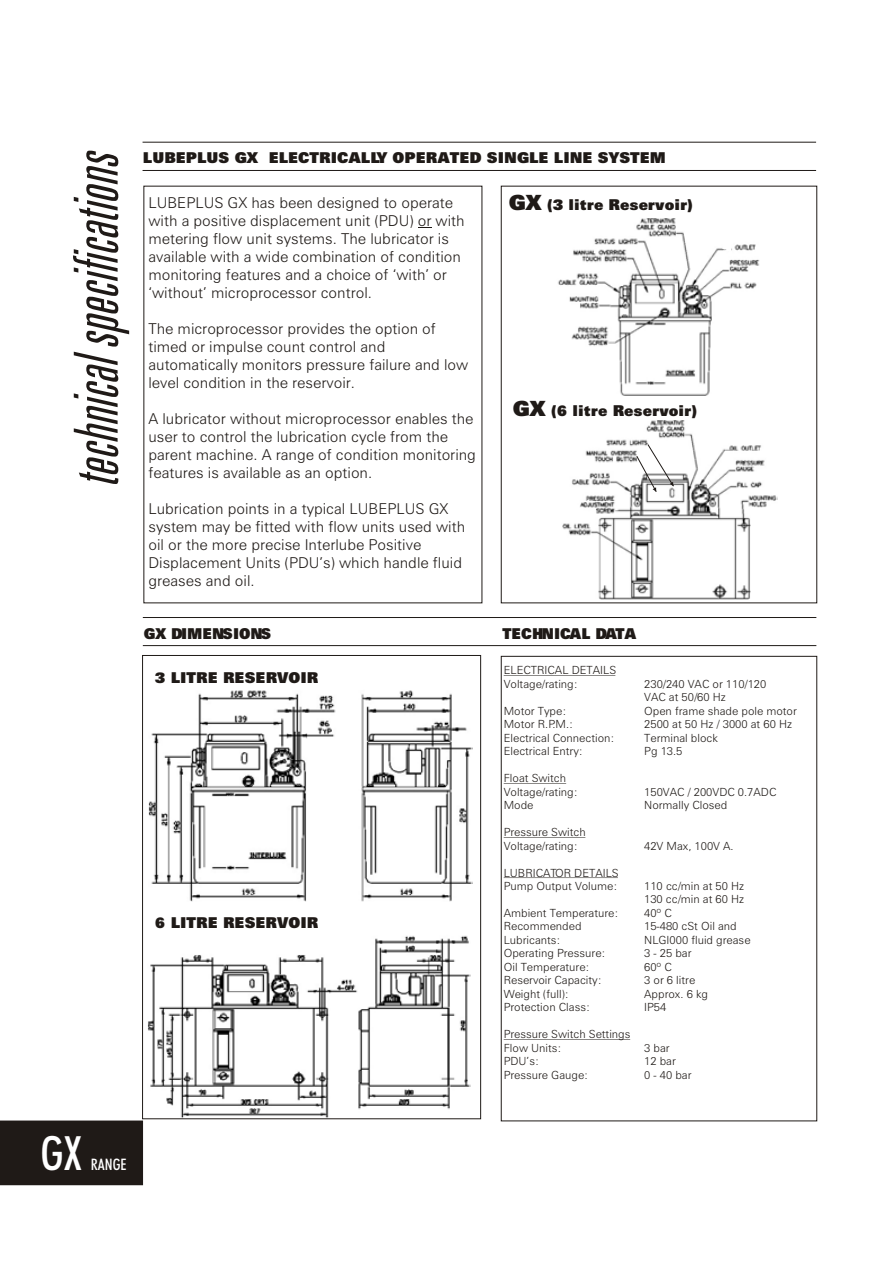
<style>
.page{position:relative;width:894px;height:1263px;background:#fff}
.page>*{position:absolute;margin:0;border:0;box-sizing:border-box;transform-origin:0 0}
.t1{font:italic 60.9px "Zurich Lt X Cn BT";color:#1f1a17}
.t2{font:47.4px "Futura Md Cn BT";color:#fff}
.t3{font:15.9px "Futura Md Cn BT";color:#fff}
.t4{font:15px/18px "Zurich Lt BT";color:#1f1a17}
.t5{font:15px "Zurich X Blk BT";color:#1f1a17}
.t6{font:15px "Zurich X Blk BT";color:#1f1a17;scale:.96 1}
.t7{font:11.25px/13.5px "Zurich Lt BT";color:#1f1a17}
.s1{font-size:21px}
</style>
<div class="page">
<img style="left:149px;top:690px;width:323px;height:212px">
<img style="left:147px;top:935px;width:324px;height:185px">
<hr style="left:143px;top:142px;width:673px;height:1px;background:#1f1a17">
<hr style="left:143px;top:170px;width:673px;height:1px;background:#1f1a17">
<div style="left:0;top:1121px;width:143px;height:64px;background:#1f1a17"></div>
<hr style="left:143px;top:617px;width:673px;height:1px;background:#1f1a17">
<hr style="left:143px;top:645px;width:673px;height:1px;background:#1f1a17">
<div style="left:501px;top:656px;width:316px;height:465px;background:#fff;border:1px solid #1f1a17"></div>
<img style="left:558px;top:218px;width:202px;height:178px">
<img style="left:562px;top:420px;width:215px;height:179px">
<hr style="left:504px;top:675px;width:111px;height:1px;background:#1f1a17">
<hr style="left:504px;top:783px;width:62px;height:1px;background:#1f1a17">
<hr style="left:504px;top:837px;width:81px;height:1px;background:#1f1a17">
<hr style="left:504px;top:878px;width:114px;height:1px;background:#1f1a17">
<hr style="left:504px;top:1039px;width:126px;height:1px;background:#1f1a17">
<div style="left:142px;top:655px;width:339px;height:464px;border:1px solid #1f1a17"></div>
<svg style="left:636px;top:444px;width:38px;height:48px"></svg>
<h1 class="t1" style="left:71px;top:488px;width:349px;rotate:-90deg">technicalspecifications</h1>
<p class="t5" style="left:143px;top:151px;width:525px">LUBEPLUS GX ELECTRICALLY OPERATED SINGLE LINE SYSTEM</p>
<p class="t4" style="left:148px;top:195px;width:318px">LUBEPLUS GX has been designed to operate with a positive displacement unit (PDU) or with metering flow unit systems. The lubricator is available with a wide combination of condition monitoring features and a choice of ‘with’ or ‘without’ microprocessor control.</p>
<p class="t4" style="left:148px;top:321px;width:321px">The microprocessor provides the option of timed or impulse count control and automatically monitors pressure failure and low level condition in the reservoir.</p>
<p class="t4" style="left:148px;top:411px;width:329px">A lubricator without microprocessor enables the user to control the lubrication cycle from the parent machine. A range of condition monitoring features is available as an option.</p>
<p class="t4" style="left:148px;top:501px;width:318px">Lubrication points in a typical LUBEPLUS GX system may be fitted with flow units used with oil or the more precise Interlube Positive Displacement Units (PDU’s) which handle fluid greases and oil.</p>
<p class="t6" style="left:502px;top:627px;width:141px">TECHNICAL DATA</p>
<p class="t5" style="left:509px;top:199px;width:186px"><span class="s1">GX</span> (3 litre Reservoir)</p>
<p class="t5" style="left:513px;top:405px;width:186px"><span class="s1">GX</span> (6 litre Reservoir)</p>
<p class="t6" style="left:144px;top:627px;width:134px">GX DIMENSIONS</p>
<p class="t5" style="left:155px;top:672px;width:165px">3 LITRE RESERVOIR</p>
<p class="t5" style="left:155px;top:917px;width:165px">6 LITRE RESERVOIR</p>
<p class="t7" style="left:504px;top:665px;width:114px">ELECTRICAL DETAILS<br>Voltage/rating:</p>
<p class="t7" style="left:644px;top:678px;width:124px">230/240 VAC or 110/120<br>VAC at 50/60 Hz</p>
<p class="t7" style="left:504px;top:705px;width:64px">Motor Type:</p>
<p class="t7" style="left:644px;top:705px;width:154px">Open frame shade pole motor</p>
<p class="t7" style="left:504px;top:718px;width:71px">Motor R.P.M.:</p>
<p class="t7" style="left:644px;top:718px;width:149px">2500 at 50 Hz / 3000 at 60 Hz</p>
<p class="t7" style="left:504px;top:732px;width:112px">Electrical Connection:</p>
<p class="t7" style="left:644px;top:732px;width:75px">Terminal block</p>
<p class="t7" style="left:504px;top:745px;width:81px">Electrical Entry:</p>
<p class="t7" style="left:644px;top:745px;width:40px">Pg 13.5</p>
<p class="t7" style="left:504px;top:772px;width:76px">Float Switch<br>Voltage/rating:</p>
<p class="t7" style="left:644px;top:786px;width:134px">150VAC / 200VDC 0.7ADC</p>
<p class="t7" style="left:504px;top:799px;width:31px">Mode</p>
<p class="t7" style="left:644px;top:799px;width:85px">Normally Closed</p>
<p class="t7" style="left:504px;top:826px;width:84px">Pressure Switch<br>Voltage/rating:</p>
<p class="t7" style="left:644px;top:840px;width:91px">42V Max, 100V A.</p>
<p class="t7" style="left:504px;top:867px;width:117px">LUBRICATOR DETAILS<br>Pump Output Volume:</p>
<p class="t7" style="left:644px;top:880px;width:101px">110 cc/min at 50 Hz<br>130 cc/min at 60 Hz</p>
<p class="t7" style="left:504px;top:907px;width:116px">Ambient Temperature:</p>
<p class="t7" style="left:644px;top:907px;width:29px">40º C</p>
<p class="t7" style="left:504px;top:921px;width:79px">Recommended</p>
<p class="t7" style="left:644px;top:921px;width:94px">15-480 cSt Oil and</p>
<p class="t7" style="left:504px;top:934px;width:58px">Lubricants:</p>
<p class="t7" style="left:644px;top:934px;width:108px">NLGI000 fluid grease</p>
<p class="t7" style="left:504px;top:948px;width:103px">Operating Pressure:</p>
<p class="t7" style="left:644px;top:948px;width:49px">3 - 25 bar</p>
<p class="t7" style="left:504px;top:961px;width:87px">Oil Temperature:</p>
<p class="t7" style="left:644px;top:961px;width:29px">60º C</p>
<p class="t7" style="left:504px;top:975px;width:100px">Reservoir Capacity:</p>
<p class="t7" style="left:644px;top:975px;width:52px">3 or 6 litre</p>
<p class="t7" style="left:504px;top:988px;width:67px">Weight (full):</p>
<p class="t7" style="left:644px;top:988px;width:65px">Approx. 6 kg</p>
<p class="t7" style="left:504px;top:1002px;width:88px">Protection Class:</p>
<p class="t7" style="left:644px;top:1002px;width:24px">IP54</p>
<p class="t7" style="left:504px;top:1029px;width:128px">Pressure Switch Settings<br>Flow Units:</p>
<p class="t7" style="left:644px;top:1042px;width:27px">3 bar</p>
<p class="t7" style="left:504px;top:1056px;width:37px">PDU’s:</p>
<p class="t7" style="left:644px;top:1056px;width:33px">12 bar</p>
<p class="t7" style="left:504px;top:1069px;width:86px">Pressure Gauge:</p>
<p class="t7" style="left:644px;top:1069px;width:49px">0 - 40 bar</p>
<h2 class="t2" style="left:40px;top:1134px;width:43px">GX</h2>
<p class="t3" style="left:91px;top:1158px;width:37px">RANGE</p>
</div>
